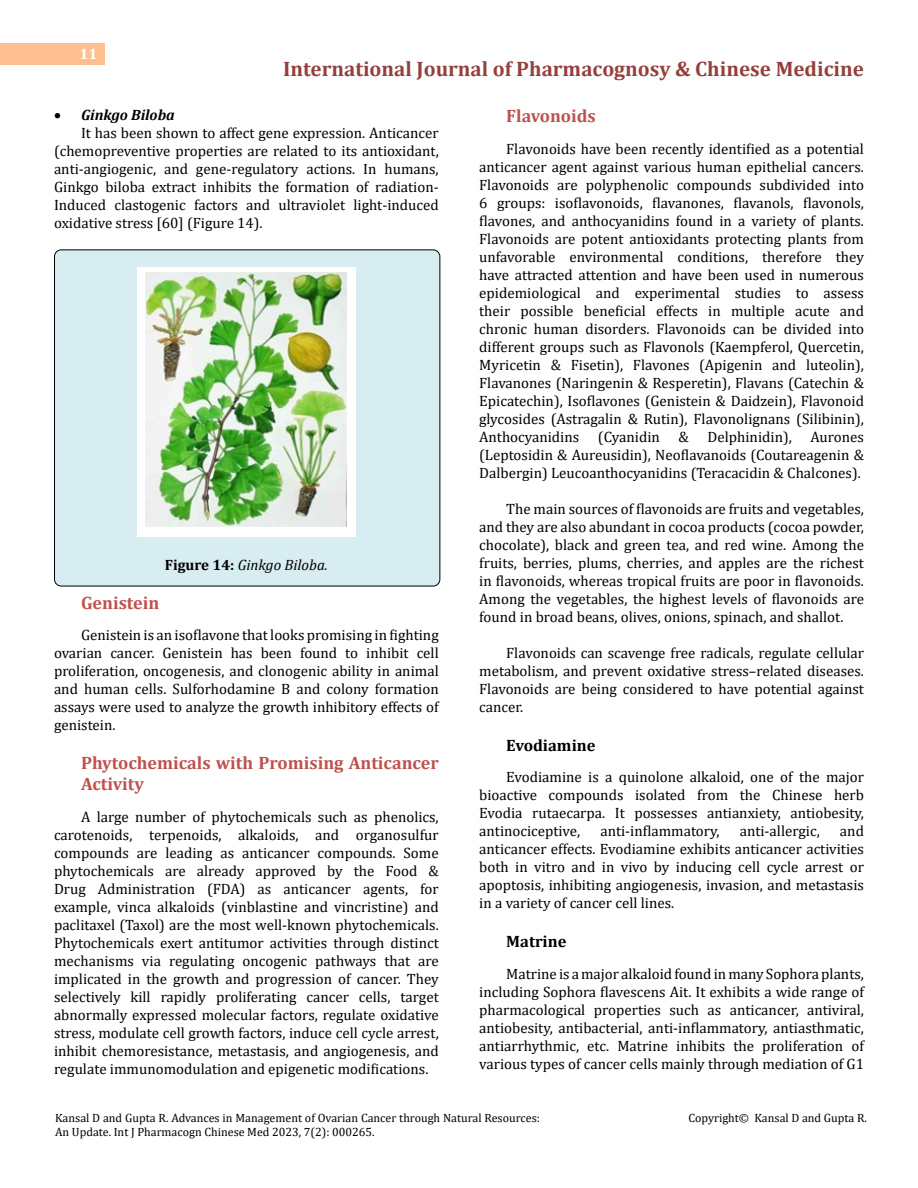
<style>
.page{position:relative;width:918px;height:1188px;background:#fff}
.page>*{position:absolute;margin:0;border:0;box-sizing:border-box;transform-origin:0 0}
.t1{font:700 21px "Cambria";color:#953f3c}
.t2{font:700 18px/21px "Cambria";color:#c0504d}
.t3{font:700 16.5px "Cambria";color:#000}
.t4{font:15px/18px "Cambria";color:#000;text-align:justify}
.t5{font:italic 15px "Cambria";color:#000}
.t6{font:italic 700 15px "Cambria";color:#000}
.t7{font:700 15px "Cambria";color:#fff}
.t8{font:12px/14.4px "Cambria";color:#000}
.s1{font-weight:700;font-style:normal}
</style>
<div class="page">
<div style="left:0;top:43px;width:105px;height:21px;background:#ffbf91"></div>
<div style="left:55px;top:250px;width:385px;height:336px;background:#d8edf2;border-radius:7px"></div>
<div style="left:54px;top:249px;width:386px;height:337px;border:1px solid #000;border-radius:7px"></div>
<img style="left:137px;top:267px;width:219px;height:269px">
<p class="t7" style="left:80px;top:44px;width:19px">11</p>
<h1 class="t1" style="left:283px;top:54px;width:582px">International Journal of Pharmacognosy &amp; Chinese Medicine</h1>
<p class="t6" style="left:54px;top:104px;width:122px">• Ginkgo Biloba</p>
<p class="t4" style="left:81px;top:123px;width:359px">It has been shown to affect gene expression. Anticancer</p>
<p class="t4" style="left:54px;top:141px;width:386px">(chemopreventive properties are related to its antioxidant,</p>
<p class="t4" style="left:54px;top:159px;width:386px">anti-angiogenic, and gene-regulatory actions. In humans,</p>
<p class="t4" style="left:54px;top:177px;width:386px">Ginkgo biloba extract inhibits the formation of radiation-</p>
<p class="t4" style="left:54px;top:195px;width:386px">Induced clastogenic factors and ultraviolet light-induced</p>
<p class="t4" style="left:54px;top:213px;width:210px">oxidative stress [60] (Figure 14).</p>
<p class="t5" style="left:165px;top:554px;width:165px"><span class="s1">Figure 14:</span> Ginkgo Biloba.</p>
<p class="t2" style="left:81px;top:591px;width:80px">Genistein</p>
<p class="t4" style="left:54px;top:626px;width:386px;text-indent:27px">Genistein is an isoflavone that looks promising in fighting ovarian cancer. Genistein has been found to inhibit cell proliferation, oncogenesis, and clonogenic ability in animal and human cells. Sulforhodamine B and colony formation assays were used to analyze the growth inhibitory effects of genistein.</p>
<p class="t2" style="left:81px;top:752px;width:359px">Phytochemicals with Promising Anticancer<br>Activity</p>
<p class="t4" style="left:54px;top:807px;width:386px;text-indent:27px">A large number of phytochemicals such as phenolics, carotenoids, terpenoids, alkaloids, and organosulfur compounds are leading as anticancer compounds. Some phytochemicals are already approved by the Food &amp; Drug Administration (FDA) as anticancer agents, for example, vinca alkaloids (vinblastine and vincristine) and paclitaxel (Taxol) are the most well-known phytochemicals.<br>Phytochemicals exert antitumor activities through distinct mechanisms via regulating oncogenic pathways that are implicated in the growth and progression of cancer. They selectively kill rapidly proliferating cancer cells, target abnormally expressed molecular factors, regulate oxidative stress, modulate cell growth factors, induce cell cycle arrest, inhibit chemoresistance, metastasis, and angiogenesis, and regulate immunomodulation and epigenetic modifications.</p>
<p class="t2" style="left:506px;top:105px;width:91px">Flavonoids</p>
<p class="t4" style="left:479px;top:139px;width:386px;text-indent:27px">Flavonoids have been recently identified as a potential anticancer agent against various human epithelial cancers.<br>Flavonoids are polyphenolic compounds subdivided into 6 groups: isoflavonoids, flavanones, flavanols, flavonols, flavones, and anthocyanidins found in a variety of plants.<br>Flavonoids are potent antioxidants protecting plants from unfavorable environmental conditions, therefore they have attracted attention and have been used in numerous epidemiological and experimental studies to assess their possible beneficial effects in multiple acute and chronic human disorders. Flavonoids can be divided into different groups such as Flavonols (Kaempferol, Quercetin, Myricetin &amp; Fisetin), Flavones (Apigenin and luteolin), Flavanones (Naringenin &amp; Resperetin), Flavans (Catechin &amp; Epicatechin), Isoflavones (Genistein &amp; Daidzein), Flavonoid glycosides (Astragalin &amp; Rutin), Flavonolignans (Silibinin), Anthocyanidins (Cyanidin &amp; Delphinidin), Aurones (Leptosidin &amp; Aureusidin), Neoflavanoids (Coutareagenin &amp; Dalbergin) Leucoanthocyanidins (Teracacidin &amp; Chalcones).</p>
<p class="t4" style="left:479px;top:499px;width:386px;text-indent:27px">The main sources of flavonoids are fruits and vegetables, and they are also abundant in cocoa products (cocoa powder, chocolate), black and green tea, and red wine. Among the fruits, berries, plums, cherries, and apples are the richest in flavonoids, whereas tropical fruits are poor in flavonoids.<br>Among the vegetables, the highest levels of flavonoids are found in broad beans, olives, onions, spinach, and shallot.</p>
<p class="t4" style="left:479px;top:643px;width:386px;text-indent:27px">Flavonoids can scavenge free radicals, regulate cellular metabolism, and prevent oxidative stress–related diseases.<br>Flavonoids are being considered to have potential against cancer.</p>
<p class="t3" style="left:506px;top:733px;width:91px">Evodiamine</p>
<p class="t4" style="left:479px;top:768px;width:386px;text-indent:27px">Evodiamine is a quinolone alkaloid, one of the major bioactive compounds isolated from the Chinese herb Evodia rutaecarpa. It possesses antianxiety, antiobesity, antinociceptive,</p>
<p class="t4" style="left:600px;top:822px;width:121px">anti-inflammatory,</p>
<p class="t4" style="left:740px;top:822px;width:82px">anti-allergic,</p>
<p class="t4" style="left:479px;top:822px;width:386px;text-indent:361px">and anticancer effects. Evodiamine exhibits anticancer activities both in vitro and in vivo by inducing cell cycle arrest or apoptosis, inhibiting angiogenesis, invasion, and metastasis in a variety of cancer cell lines.</p>
<p class="t3" style="left:506px;top:930px;width:62px">Matrine</p>
<p class="t4" style="left:479px;top:964px;width:386px;text-indent:27px">Matrine is a major alkaloid found in many Sophora plants, including Sophora flavescens Ait. It exhibits a wide range of pharmacological properties such as anticancer, antiviral, antiobesity, antibacterial, anti-inflammatory, antiasthmatic, antiarrhythmic, etc. Matrine inhibits the proliferation of various types of cancer cells mainly through mediation of G1</p>
<p class="t8" style="left:55px;top:1111px;width:486px">Kansal D and Gupta R. Advances in Management of Ovarian Cancer through Natural Resources:<br>An Update. Int J Pharmacogn Chinese Med 2023, 7(2): 000265.</p>
<p class="t8" style="left:688px;top:1111px;width:180px">Copyright© Kansal D and Gupta R.</p>
</div>
